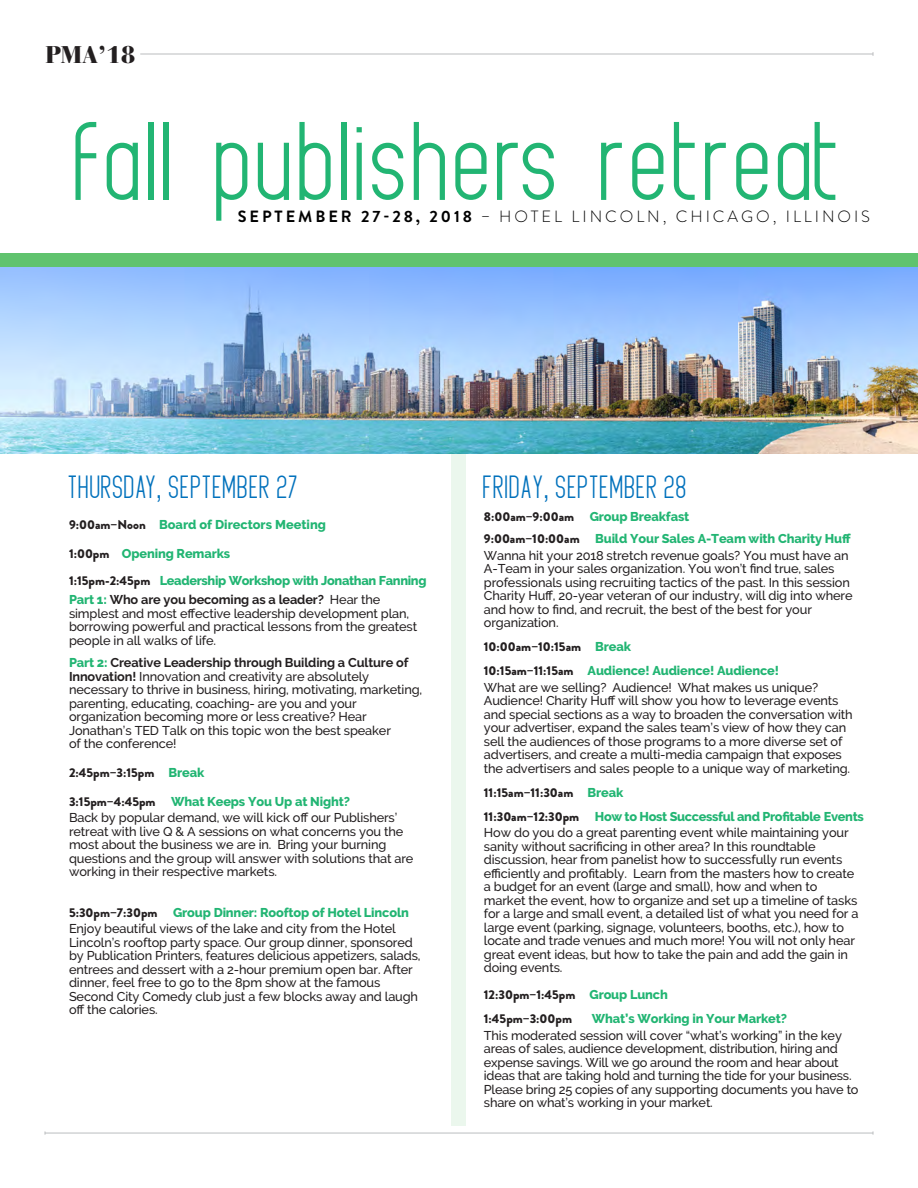
<style>
.page{position:relative;width:918px;height:1188px;background:#fff}
.page>*{position:absolute;margin:0;border:0;box-sizing:border-box;transform-origin:0 0}
.t1{font:106.5px "Megan June";color:#22b573}
.t2{font:30px "Megan June";color:#0071bc}
.t3{font:900 24px "Bauer Bodoni";color:#231f20}
.t4{font:300 16.35px "Brandon Grotesque";letter-spacing:.18em;color:#000}
.t5{font:500 12.75px/13.5px "Raleway";letter-spacing:-.01em;color:#231f20}
.t6{font:800 12.75px/27px "Raleway";letter-spacing:-.01em;color:#22b573}
.t7{font:900 12.75px/24px "Brandon Grotesque";color:#231f20}
.s1{font-weight:700}
.s2{font-family:"Helvetica";font-weight:300}
.s3{font-family:"Brandon Grotesque";font-weight:900;color:#231f20}
.s4{font-weight:800;color:#22b573}
.s5{font-family:"Raleway";font-weight:800;color:#22b573}
.s6{font-family:"Brandon Grotesque";font-weight:900}
</style>
<div class="page">
<div style="left:451px;top:267px;width:15px;height:859px;background:#ebf7ed"></div>
<div style="left:0;top:253px;width:918px;height:14px;background:#60c36e"></div>
<hr style="left:140px;top:54px;width:733px;height:1px;background:#bbbdbf">
<hr style="left:45px;top:1133px;width:828px;height:1px;background:#bbbdbf">
<img style="left:0;top:267px;width:918px;height:186px">
<h3 class="t3" style="left:46px;top:40px;width:92px">PMA’18</h3>
<h1 class="t1" style="left:76px;top:105px;width:772px">fall publishers retreat</h1>
<p class="t4" style="left:238px;top:205px;width:634px"><span class="s1">SEPTEMBER 27-28, 2018</span> − HOTEL LINCOLN, CHICAGO, ILLINOIS</p>
<h2 class="t2" style="left:69px;top:471px;width:232px">THURSDAY<span class="s2">,</span> SEPTEMBER 27</h2>
<p class="t6" style="left:69px;top:511px;width:258px"><span class="s3">9:00am–Noon</span> Board of Directors Meeting</p>
<p class="t6" style="left:69px;top:540px;width:359px"><span class="s3">1:00pm</span> Opening Remarks<br><span class="s3">1:15pm-2:45pm</span> Leadership Workshop with Jonathan Fanning</p>
<p class="t5" style="left:69px;top:593px;width:350px"><span class="s4">Part 1:</span> <span class="s1">Who are you becoming as a leader?</span> Hear the simplest and most effective leadership development plan, borrowing powerful and practical lessons from the greatest people in all walks of life.</p>
<p class="t5" style="left:69px;top:656px;width:355px"><span class="s4">Part 2:</span> <span class="s1">Creative Leadership through Building a Culture of Innovation!</span> Innovation and creativity are absolutely necessary to thrive in business, hiring, motivating, marketing, parenting, educating, coaching- are you and your organization becoming more or less creative? Hear Jonathan’s TED Talk on this topic won the best speaker<br>of the conference!</p>
<p class="t7" style="left:69px;top:761px;width:137px">2:45pm–3:15pm <span class="s5">Break</span></p>
<p class="t5" style="left:69px;top:793px;width:330px;line-height:16.5px"><span class="s6">3:15pm–4:45pm</span> <span class="s4">What Keeps You Up at Night?<br></span>Back by popular demand, we will kick off our Publishers’</p>
<p class="t5" style="left:69px;top:824px;width:346px">retreat with live Q &amp; A sessions on what concerns you the most about the business we are in. Bring your burning questions and the group will answer with solutions that are working in their respective markets.</p>
<p class="t5" style="left:69px;top:904px;width:342px;line-height:16.5px"><span class="s6">5:30pm–7:30pm</span> <span class="s4">Group Dinner: Rooftop of Hotel Lincoln<br></span>Enjoy beautiful views of the lake and city from the Hotel</p>
<p class="t5" style="left:69px;top:935px;width:353px">Lincoln’s rooftop party space. Our group dinner, sponsored by Publication Printers, features delicious appetizers, salads, entrees and dessert with a 2-hour premium open bar. After dinner, feel free to go to the 8pm show at the famous Second City Comedy club just a few blocks away and laugh off the calories.</p>
<h2 class="t2" style="left:484px;top:471px;width:206px">FRIDAY<span class="s2">,</span> SEPTEMBER 28</h2>
<p class="t6" style="left:484px;top:505px;width:369px;line-height:22.5px"><span class="s3">8:00am–9:00am</span> Group Breakfast<br><span class="s3">9:00am–10:00am</span> Build Your Sales A-Team with Charity Huff</p>
<p class="t5" style="left:484px;top:549px;width:370px">Wanna hit your 2018 stretch revenue goals? You must have an A-Team in your sales organization. You won’t find true, sales professionals using recruiting tactics of the past. In this session Charity Huff, 20-year veteran of our industry, will dig into where and how to find, and recruit, the best of the best for your organization.</p>
<p class="t7" style="left:484px;top:635px;width:149px">10:00am–10:15am <span class="s5">Break</span></p>
<p class="t5" style="left:484px;top:663px;width:336px;line-height:16.5px"><span class="s6">10:15am–11:15am</span> <span class="s4">Audience! Audience! Audience!<br></span>What are we selling? Audience! What makes us unique?</p>
<p class="t5" style="left:484px;top:694px;width:370px">Audience! Charity Huff will show you how to leverage events and special sections as a way to broaden the conversation with your advertiser, expand the sales team’s view of how they can sell the audiences of those programs to a more diverse set of advertisers, and create a multi-media campaign that exposes the advertisers and sales people to a unique way of marketing.</p>
<p class="t7" style="left:484px;top:781px;width:141px">11:15am–11:30am <span class="s5">Break</span></p>
<p class="t5" style="left:484px;top:808px;width:381px;line-height:16.5px"><span class="s6">11:30am–12:30pm</span> <span class="s4">How to Host Successful and Profitable Events<br></span>How do you do a great parenting event while maintaining your</p>
<p class="t5" style="left:484px;top:840px;width:376px">sanity without sacrificing in other area? In this roundtable discussion, hear from panelist how to successfully run events efficiently and profitably. Learn from the masters how to create a budget for an event (large and small), how and when to market the event, how to organize and set up a timeline of tasks for a large and small event, a detailed list of what you need for a large event (parking, signage, volunteers, booths, etc.), how to locate and trade venues and much more! You will not only hear great event ideas, but how to take the pain and add the gain in doing events.</p>
<p class="t7" style="left:484px;top:983px;width:185px">12:30pm–1:45pm <span class="s5">Group Lunch<br></span>1:45pm–3:00pm</p>
<p class="t6" style="left:592px;top:1005px;width:197px">What’s Working in Your Market?</p>
<p class="t5" style="left:484px;top:1029px;width:376px">This moderated session will cover “what’s working” in the key areas of sales, audience development, distribution, hiring and expense savings. Will we go around the room and hear about ideas that are taking hold and turning the tide for your business.<br>Please bring 25 copies of any supporting documents you have to share on what’s working in your market.</p>
</div>
